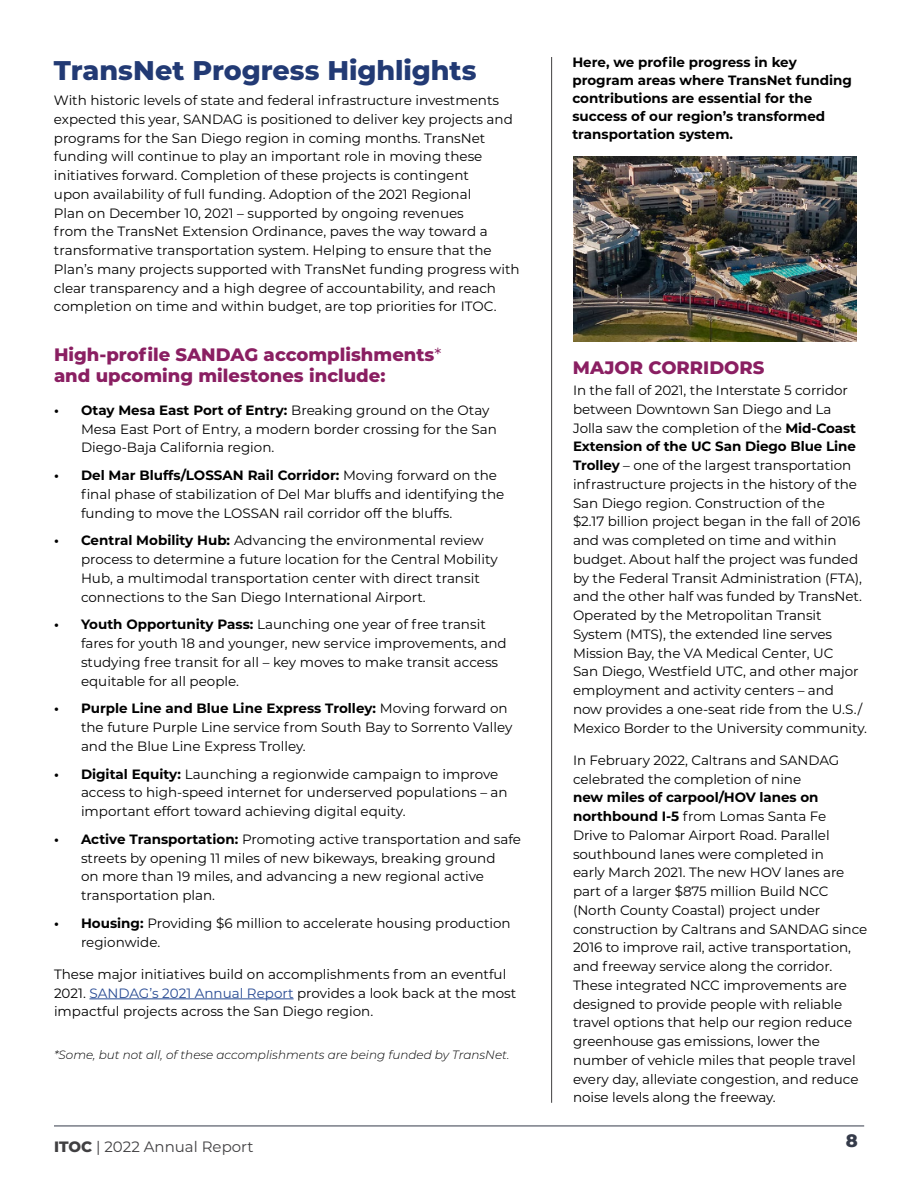
<style>
.page{position:relative;width:918px;height:1188px;background:#fff}
.page>*{position:absolute;margin:0;border:0;box-sizing:border-box;transform-origin:0 0}
.t1{font:800 27px "Montserrat";color:#223a74}
.t2{font:800 18px/21px "Montserrat";color:#8a1f62}
.t3{font:800 18px "Montserrat";color:#353b4a}
.t4{font:15px "Montserrat";color:#414042}
.t5{font:13.5px/18.8px "Montserrat";letter-spacing:-.005em;color:#000}
.t6{font:700 13.5px/18px "Montserrat";color:#000}
.t7{font:italic 300 12px "Montserrat";color:#000}
.s1{font-weight:400}
.s2{font-weight:700}
.s3{color:#274a93}
.s4{font-weight:800}
</style>
<div class="page">
<hr style="left:89px;top:999px;width:205px;height:1px;background:#274a93">
<img style="left:573px;top:156px;width:284px;height:185px">
<hr style="left:551px;top:57px;width:1px;height:1046px;background:#414042">
<hr style="left:54px;top:1126px;width:810px;height:1px;background:#353b4a">
<h1 class="t1" style="left:54px;top:50px;width:424px">TransNet Progress Highlights</h1>
<p class="t5" style="left:54px;top:90px;width:467px">With historic levels of state and federal infrastructure investments expected this year, SANDAG is positioned to deliver key projects and programs for the San Diego region in coming months. TransNet funding will continue to play an important role in moving these initiatives forward. Completion of these projects is contingent<br>upon availability of full funding. Adoption of the 2021 Regional<br>Plan on December 10, 2021 – supported by ongoing revenues<br>from the TransNet Extension Ordinance, paves the way toward a transformative transportation system. Helping to ensure that the Plan’s many projects supported with TransNet funding progress with clear transparency and a high degree of accountability, and reach completion on time and within budget, are top priorities for ITOC.</p>
<h2 class="t2" style="left:54px;top:343px;width:389px">High-profile SANDAG accomplishments<span class="s1">* </span>and upcoming milestones include:</h2>
<p class="t5" style="left:81px;top:400px;width:417px;text-indent:-27px"><span class="s2">• Otay Mesa East Port of Entry:</span> Breaking ground on the Otay<br>Mesa East Port of Entry, a modern border crossing for the San<br>Diego-Baja California region.</p>
<p class="t5" style="left:81px;top:465px;width:425px;text-indent:-27px"><span class="s2">• Del Mar Bluffs/LOSSAN Rail Corridor:</span> Moving forward on the final phase of stabilization of Del Mar bluffs and identifying the funding to move the LOSSAN rail corridor off the bluffs.</p>
<p class="t5" style="left:81px;top:531px;width:418px;text-indent:-27px"><span class="s2">• Central Mobility Hub:</span> Advancing the environmental review process to determine a future location for the Central Mobility Hub, a multimodal transportation center with direct transit connections to the San Diego International Airport.</p>
<p class="t5" style="left:81px;top:615px;width:427px;text-indent:-27px"><span class="s2">• Youth Opportunity Pass:</span> Launching one year of free transit fares for youth 18 and younger, new service improvements, and studying free transit for all – key moves to make transit access equitable for all people.</p>
<p class="t5" style="left:81px;top:699px;width:433px;text-indent:-27px"><span class="s2">• Purple Line and Blue Line Express Trolley:</span> Moving forward on the future Purple Line service from South Bay to Sorrento Valley and the Blue Line Express Trolley.</p>
<p class="t5" style="left:81px;top:764px;width:428px;text-indent:-27px"><span class="s2">• Digital Equity:</span> Launching a regionwide campaign to improve access to high-speed internet for underserved populations – an important effort toward achieving digital equity.</p>
<p class="t5" style="left:81px;top:829px;width:442px;text-indent:-27px"><span class="s2">• Active Transportation:</span> Promoting active transportation and safe streets by opening 11 miles of new bikeways, breaking ground<br>on more than 19 miles, and advancing a new regional active transportation plan.</p>
<p class="t5" style="left:81px;top:913px;width:431px;text-indent:-27px"><span class="s2">• Housing:</span> Providing $6 million to accelerate housing production regionwide.</p>
<p class="t5" style="left:54px;top:964px;width:464px">These major initiatives build on accomplishments from an eventful<br>2021. <span class="s3">SANDAG’s 2021 Annual Report</span> provides a look back at the most impactful projects across the San Diego region.</p>
<p class="t7" style="left:54px;top:1046px;width:457px">*Some, but not all, of these accomplishments are being funded by TransNet.</p>
<p class="t6" style="left:572px;top:53px;width:281px">Here, we profile progress in key program areas where TransNet funding contributions are essential for the success of our region’s transformed transportation system.</p>
<h2 class="t2" style="left:573px;top:356px;width:193px">MAJOR CORRIDORS</h2>
<p class="t5" style="left:573px;top:381px;width:296px">In the fall of 2021, the Interstate 5 corridor between Downtown San Diego and La<br>Jolla saw the completion of the <span class="s2">Mid-Coast Extension of the UC San Diego Blue Line Trolley</span> – one of the largest transportation infrastructure projects in the history of the San Diego region. Construction of the<br>$2.17 billion project began in the fall of 2016 and was completed on time and within budget. About half the project was funded by the Federal Transit Administration (FTA), and the other half was funded by TransNet.<br>Operated by the Metropolitan Transit System (MTS), the extended line serves Mission Bay, the VA Medical Center, UC<br>San Diego, Westfield UTC, and other major employment and activity centers – and<br>now provides a one-seat ride from the U.S./ Mexico Border to the University community.</p>
<p class="t5" style="left:573px;top:750px;width:268px">In February 2022, Caltrans and SANDAG celebrated the completion of nine</p>
<p class="t5" style="left:573px;top:788px;width:296px"><span class="s2">new miles of carpool/HOV lanes on northbound I-5</span> from Lomas Santa Fe<br>Drive to Palomar Airport Road. Parallel southbound lanes were completed in<br>early March 2021. The new HOV lanes are part of a larger $875 million Build NCC (North County Coastal) project under construction by Caltrans and SANDAG since 2016 to improve rail, active transportation, and freeway service along the corridor.<br>These integrated NCC improvements are designed to provide people with reliable travel options that help our region reduce greenhouse gas emissions, lower the number of vehicle miles that people travel every day, alleviate congestion, and reduce noise levels along the freeway.</p>
<p class="t4" style="left:54px;top:1136px;width:201px"><span class="s4">ITOC</span> | 2022 Annual Report</p>
<h2 class="t3" style="left:846px;top:1128px;width:14px">8</h2>
</div>
